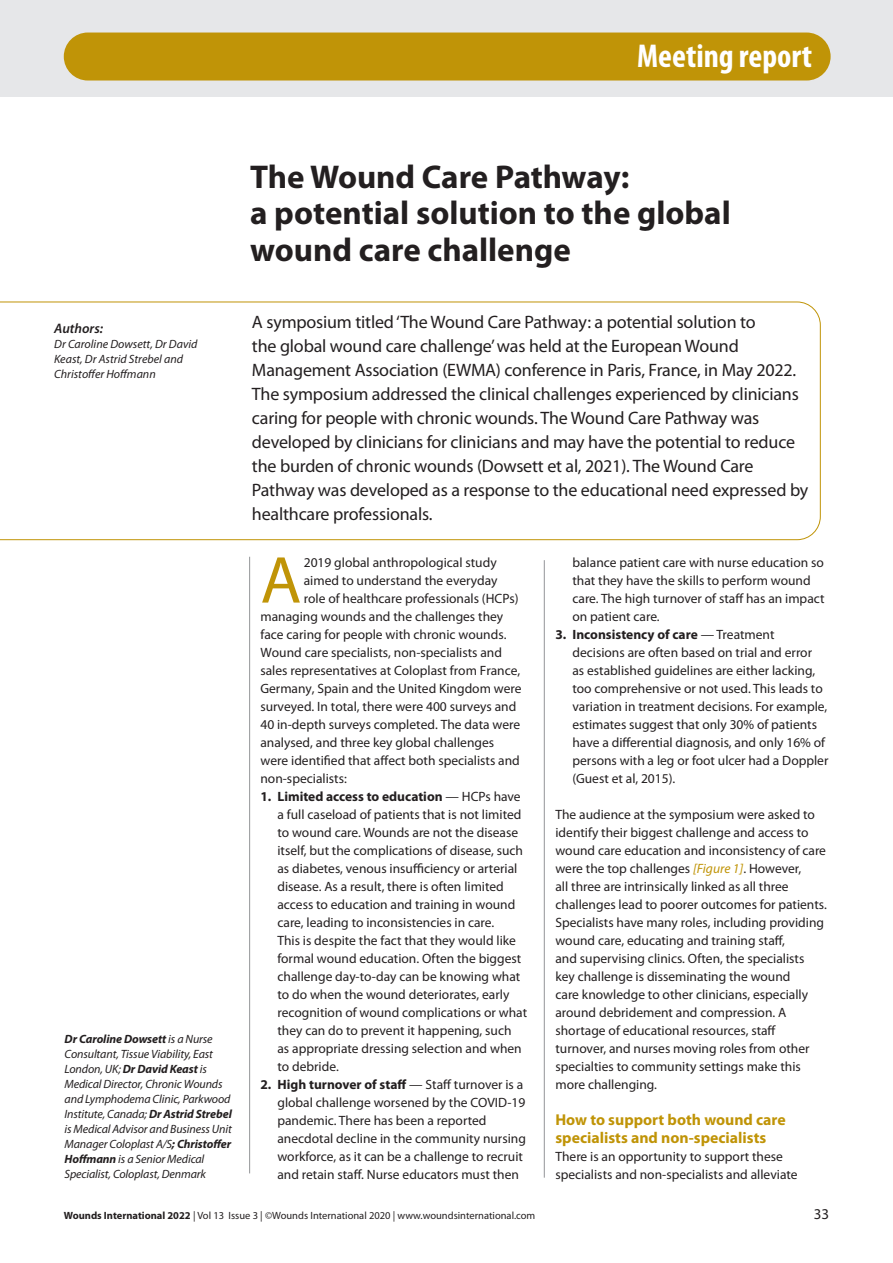
<style>
.page{position:relative;width:893px;height:1263px;background:#fff}
.page>*{position:absolute;margin:0;border:0;box-sizing:border-box;transform-origin:0 0}
.t1{font:66.9px "Myriad Pro";color:#c09407}
.t2{font:700 condensed 33.15px "Myriad Pro";color:#fff}
.t3{font:700 33px/36.6px "Myriad Pro";color:#231f20}
.t4{font:18px/24px "Myriad Pro";letter-spacing:-.01em;color:#231f20}
.t5{font:700 15.75px/18px "Myriad Pro";color:#c09407}
.t6{font:15px "Myriad Pro";color:#231f20}
.t7{font:italic 600 13.8px "Myriad Pro";color:#231f20}
.t8{font:13.5px/18px "Myriad Pro";color:#231f20}
.t9{font:italic 12px/15px "Myriad Pro";letter-spacing:-.01em;color:#231f20}
.t10{font:10.5px "Myriad Pro";color:#231f20}
.s1{font-weight:700}
.s2{font-style:italic;color:#c09407}
</style>
<div class="page">
<div style="left:0;top:0;width:893px;height:97px;background:#e6e7e9"></div>
<hr style="left:249px;top:557px;width:1px;height:616px;background:#939598">
<hr style="left:544px;top:560px;width:1px;height:618px;background:#939598">
<svg style="left:0;top:302px;width:821px;height:238px"></svg>
<div style="left:54px;top:318px;width:166px;height:196px;background:#fff"></div>
<div style="left:64px;top:33px;width:767px;height:48px;background:#c09407;border-radius:24px"></div>
<h2 class="t2" style="left:637px;top:35px;width:176px">Meeting report</h2>
<h3 class="t3" style="left:250px;top:157px;width:482px">The Wound Care Pathway:<br>a potential solution to the global wound care challenge</h3>
<p class="t7" style="left:54px;top:319px;width:50px">Authors:</p>
<p class="t9" style="left:54px;top:336px;width:145px">Dr Caroline Dowsett, Dr David<br>Keast, Dr Astrid Strebel and<br>Christoffer Hoffmann</p>
<p class="t9" style="left:65px;top:1031px;width:169px"><span class="s1">Dr Caroline Dowsett</span> is a Nurse Consultant, Tissue Viability, East London, UK; <span class="s1">Dr David Keast</span> is Medical Director, Chronic Wounds and Lymphodema Clinic, Parkwood Institute, Canada; <span class="s1">Dr Astrid Strebel </span>is Medical Advisor and Business Unit Manager Coloplast A/S<span class="s1">; Christoffer Hoffmann</span> is a Senior Medical Specialist, Coloplast, Denmark</p>
<p class="t4" style="left:252px;top:310px;width:558px">A symposium titled ‘The Wound Care Pathway: a potential solution to<br>the global wound care challenge’ was held at the European Wound Management Association (EWMA) conference in Paris, France, in May 2022.<br>The symposium addressed the clinical challenges experienced by clinicians caring for people with chronic wounds. The Wound Care Pathway was developed by clinicians for clinicians and may have the potential to reduce the burden of chronic wounds (Dowsett et al, 2021). The Wound Care Pathway was developed as a response to the educational need expressed by healthcare professionals.</p>
<h1 class="t1" style="left:260px;top:539px;width:42px">A</h1>
<p class="t8" style="left:304px;top:553px;width:194px">2019 global anthropological study</p>
<p class="t8" style="left:304px;top:571px;width:195px">aimed to understand the everyday</p>
<p class="t8" style="left:304px;top:589px;width:217px">role of healthcare professionals (HCPs)</p>
<p class="t8" style="left:260px;top:607px;width:244px">managing wounds and the challenges they</p>
<p class="t8" style="left:260px;top:625px;width:248px">face caring for people with chronic wounds.</p>
<p class="t8" style="left:260px;top:643px;width:243px">Wound care specialists, non-specialists and</p>
<p class="t8" style="left:260px;top:661px;width:261px">sales representatives at Coloplast from France,</p>
<p class="t8" style="left:260px;top:679px;width:263px">Germany, Spain and the United Kingdom were</p>
<p class="t8" style="left:260px;top:697px;width:257px">surveyed. In total, there were 400 surveys and</p>
<p class="t8" style="left:260px;top:715px;width:261px">40 in-depth surveys completed. The data were</p>
<p class="t8" style="left:260px;top:733px;width:235px">analysed, and three key global challenges</p>
<p class="t8" style="left:260px;top:751px;width:261px">were identified that affect both specialists and</p>
<p class="t8" style="left:260px;top:769px;width:88px">non-specialists:</p>
<p class="t8" style="left:277px;top:787px;width:251px;text-indent:-17px"><span class="s1">1. Limited access to education</span> — HCPs have a full caseload of patients that is not limited to wound care. Wounds are not the disease itself, but the complications of disease, such as diabetes, venous insufficiency or arterial disease. As a result, there is often limited access to education and training in wound care, leading to inconsistencies in care.<br>This is despite the fact that they would like formal wound education. Often the biggest challenge day-to-day can be knowing what to do when the wound deteriorates, early recognition of wound complications or what they can do to prevent it happening, such<br>as appropriate dressing selection and when to debride.</p>
<p class="t8" style="left:277px;top:1075px;width:250px;text-indent:-17px"><span class="s1">2. High turnover of staff</span> — Staff turnover is a global challenge worsened by the COVID-19 pandemic. There has been a reported anecdotal decline in the community nursing workforce, as it can be a challenge to recruit and retain staff. Nurse educators must then</p>
<p class="t8" style="left:572px;top:553px;width:254px">balance patient care with nurse education so that they have the skills to perform wound care. The high turnover of staff has an impact on patient care.</p>
<p class="t8" style="left:572px;top:625px;width:257px;text-indent:-17px"><span class="s1">3. Inconsistency of care</span> — Treatment decisions are often based on trial and error<br>as established guidelines are either lacking, too comprehensive or not used. This leads to variation in treatment decisions. For example, estimates suggest that only 30% of patients have a differential diagnosis, and only 16% of persons with a leg or foot ulcer had a Doppler (Guest et al, 2015).</p>
<p class="t8" style="left:555px;top:805px;width:273px">The audience at the symposium were asked to identify their biggest challenge and access to wound care education and inconsistency of care were the top challenges <span class="s2">[Figure 1]</span>. However,<br>all three are intrinsically linked as all three challenges lead to poorer outcomes for patients.<br>Specialists have many roles, including providing wound care, educating and training staff,<br>and supervising clinics. Often, the specialists key challenge is disseminating the wound<br>care knowledge to other clinicians, especially around debridement and compression. A shortage of educational resources, staff turnover, and nurses moving roles from other specialties to community settings make this more challenging.</p>
<p class="t5" style="left:555px;top:1110px;width:232px">How to support both wound care specialists and non-specialists</p>
<p class="t8" style="left:555px;top:1147px;width:244px">There is an opportunity to support these specialists and non-specialists and alleviate</p>
<p class="t10" style="left:64px;top:1208px;width:473px"><span class="s1">Wounds International 2022</span> | Vol 13 Issue 3 | ©Wounds International 2020 | www.woundsinternational.com</p>
<p class="t6" style="left:814px;top:1204px;width:17px">33</p>
</div>
